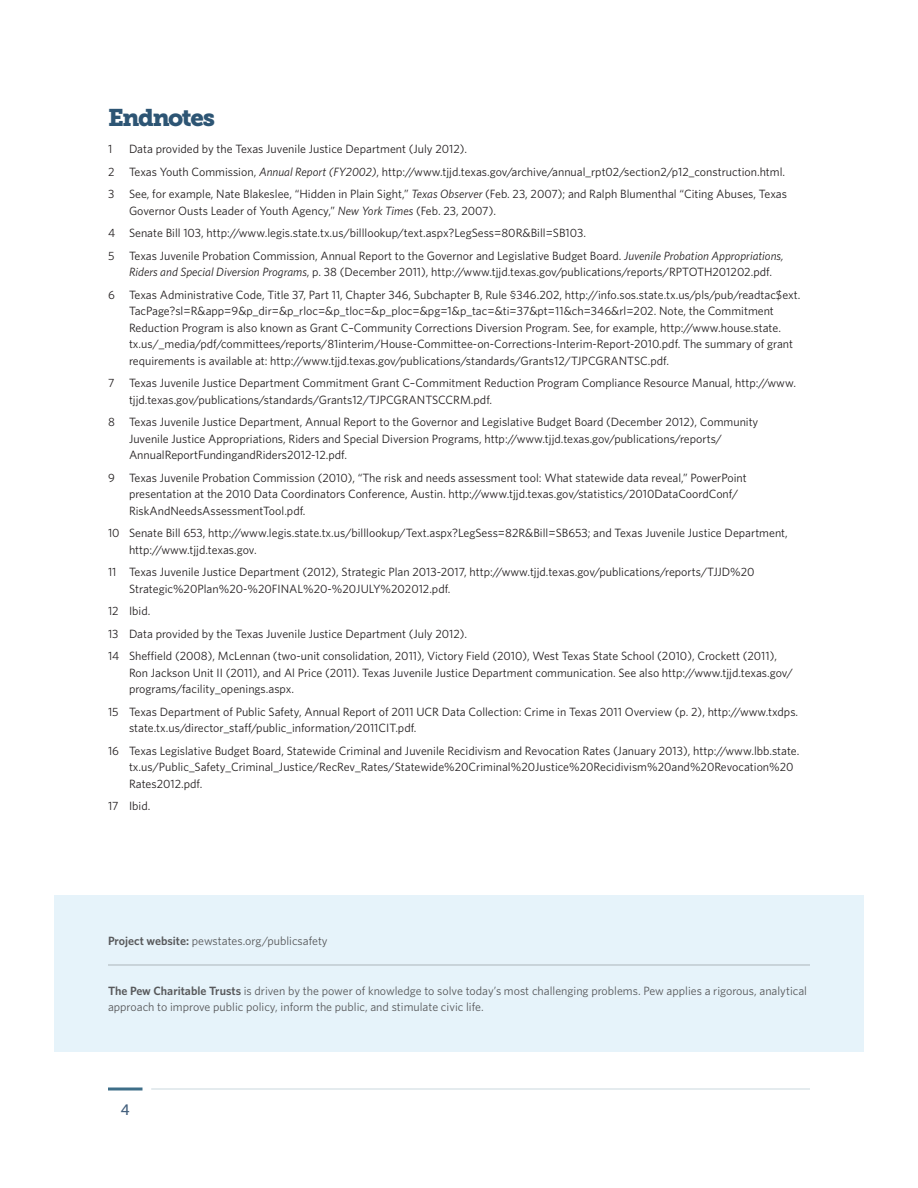
<style>
.page{position:relative;width:918px;height:1188px;background:#fff}
.page>*{position:absolute;margin:0;border:0;box-sizing:border-box;transform-origin:0 0}
.t1{font:24px "Museo Slab 900";letter-spacing:-.06em;color:#2d5574}
.t2{font:15px "Museo Slab 500";color:#44607d}
.t3{font:12px/16.5px "Whitney";color:#231f20}
.Footer_text{font:12px/16.5px "Whitney";color:#57585a}
.s1{font-style:italic}
.s2{font-weight:600}
</style>
<div class="page">
<hr style="left:151px;top:1088px;width:659px;height:2px;background:#0e4a6b">
<hr style="left:108px;top:1088px;width:34px;height:2px;background:#0e4a6b">
<div style="left:54px;top:895px;width:810px;height:157px;background:#e6f3fa"></div>
<hr style="left:108px;top:965px;width:702px;height:1px;background:#231f20">
<h1 class="t1" style="left:108px;top:104px;width:108px">Endnotes</h1>
<p class="t3" style="left:108px;top:140px;width:6px">1</p>
<p class="t3" style="left:129px;top:140px;width:340px">Data provided by the Texas Juvenile Justice Department (July 2012).</p>
<p class="t3" style="left:108px;top:163px;width:679px">2 Texas Youth Commission, <span class="s1">Annual Report (FY2002)</span>, http://www.tjjd.texas.gov/archive/annual_rpt02/section2/p12_construction.html.</p>
<p class="t3" style="left:129px;top:185px;width:660px;text-indent:-21px">3 See, for example, Nate Blakeslee, “Hidden in Plain Sight,” <span class="s1">Texas Observer</span> (Feb. 23, 2007); and Ralph Blumenthal “Citing Abuses, Texas<br>Governor Ousts Leader of Youth Agency,” <span class="s1">New York Times</span> (Feb. 23, 2007).</p>
<p class="t3" style="left:108px;top:224px;width:480px">4 Senate Bill 103, http://www.legis.state.tx.us/billlookup/text.aspx?LegSess=80R&amp;Bill=SB103.</p>
<p class="t3" style="left:129px;top:247px;width:656px;text-indent:-21px">5 Texas Juvenile Probation Commission, Annual Report to the Governor and Legislative Budget Board. <span class="s1">Juvenile Probation Appropriations,<br>Riders and Special Diversion Programs</span>, p. 38 (December 2011), http://www.tjjd.texas.gov/publications/reports/RPTOTH201202.pdf.</p>
<p class="t3" style="left:129px;top:286px;width:673px;text-indent:-21px">6 Texas Administrative Code, Title 37, Part 11, Chapter 346, Subchapter B, Rule §346.202, http://info.sos.state.tx.us/pls/pub/readtac$ext.<br>TacPage?sl=R&amp;app=9&amp;p_dir=&amp;p_rloc=&amp;p_tloc=&amp;p_ploc=&amp;pg=1&amp;p_tac=&amp;ti=37&amp;pt=11&amp;ch=346&amp;rl=202. Note, the Commitment Reduction Program is also known as Grant C–Community Corrections Diversion Program. See, for example, http://www.house.state. tx.us/_media/pdf/committees/reports/81interim/House-Committee-on-Corrections-Interim-Report-2010.pdf. The summary of grant requirements is available at: http://www.tjjd.texas.gov/publications/standards/Grants12/TJPCGRANTSC.pdf.</p>
<p class="t3" style="left:129px;top:374px;width:669px;text-indent:-21px">7 Texas Juvenile Justice Department Commitment Grant C–Commitment Reduction Program Compliance Resource Manual, http://www. tjjd.texas.gov/publications/standards/Grants12/TJPCGRANTSCCRM.pdf.</p>
<p class="t3" style="left:129px;top:413px;width:631px;text-indent:-21px">8 Texas Juvenile Justice Department, Annual Report to the Governor and Legislative Budget Board (December 2012), Community<br>Juvenile Justice Appropriations, Riders and Special Diversion Programs, http://www.tjjd.texas.gov/publications/reports/<br>AnnualReportFundingandRiders2012-12.pdf.</p>
<p class="t3" style="left:129px;top:469px;width:619px;text-indent:-21px">9 Texas Juvenile Probation Commission (2010), “The risk and needs assessment tool: What statewide data reveal,” PowerPoint presentation at the 2010 Data Coordinators Conference, Austin. http://www.tjjd.texas.gov/statistics/2010DataCoordConf/<br>RiskAndNeedsAssessmentTool.pdf.</p>
<p class="t3" style="left:129px;top:524px;width:660px;text-indent:-21px">10 Senate Bill 653, http://www.legis.state.tx.us/billlookup/Text.aspx?LegSess=82R&amp;Bill=SB653; and Texas Juvenile Justice Department, http://www.tjjd.texas.gov.</p>
<p class="t3" style="left:129px;top:563px;width:627px;text-indent:-21px">11 Texas Juvenile Justice Department (2012), Strategic Plan 2013-2017, http://www.tjjd.texas.gov/publications/reports/TJJD%20<br>Strategic%20Plan%20-%20FINAL%20-%20JULY%202012.pdf.</p>
<p class="t3" style="left:108px;top:602px;width:44px">12 Ibid.</p>
<p class="t3" style="left:108px;top:625px;width:361px">13 Data provided by the Texas Juvenile Justice Department (July 2012).</p>
<p class="t3" style="left:129px;top:647px;width:666px;text-indent:-21px">14 Sheffield (2008), McLennan (two-unit consolidation, 2011), Victory Field (2010), West Texas State School (2010), Crockett (2011),<br>Ron Jackson Unit II (2011), and Al Price (2011). Texas Juvenile Justice Department communication. See also http://www.tjjd.texas.gov/ programs/facility_openings.aspx.</p>
<p class="t3" style="left:129px;top:703px;width:671px;text-indent:-21px">15 Texas Department of Public Safety, Annual Report of 2011 UCR Data Collection: Crime in Texas 2011 Overview (p. 2), http://www.txdps. state.tx.us/director_staff/public_information/2011CIT.pdf.</p>
<p class="t3" style="left:129px;top:742px;width:672px;text-indent:-21px">16 Texas Legislative Budget Board, Statewide Criminal and Juvenile Recidivism and Revocation Rates (January 2013), http://www.lbb.state. tx.us/Public_Safety_Criminal_Justice/RecRev_Rates/Statewide%20Criminal%20Justice%20Recidivism%20and%20Revocation%20<br>Rates2012.pdf.</p>
<p class="t3" style="left:108px;top:797px;width:44px">17 Ibid.</p>
<p class="Footer_text" style="left:108px;top:933px;width:221px"><span class="s2">Project website:</span> pewstates.org/publicsafety</p>
<p class="Footer_text" style="left:108px;top:982px;width:701px"><span class="s2">The Pew Charitable Trusts</span> is driven by the power of knowledge to solve today’s most challenging problems. Pew applies a rigorous, analytical approach to improve public policy, inform the public, and stimulate civic life.</p>
<p class="t2" style="left:121px;top:1101px;width:10px">4</p>
</div>
